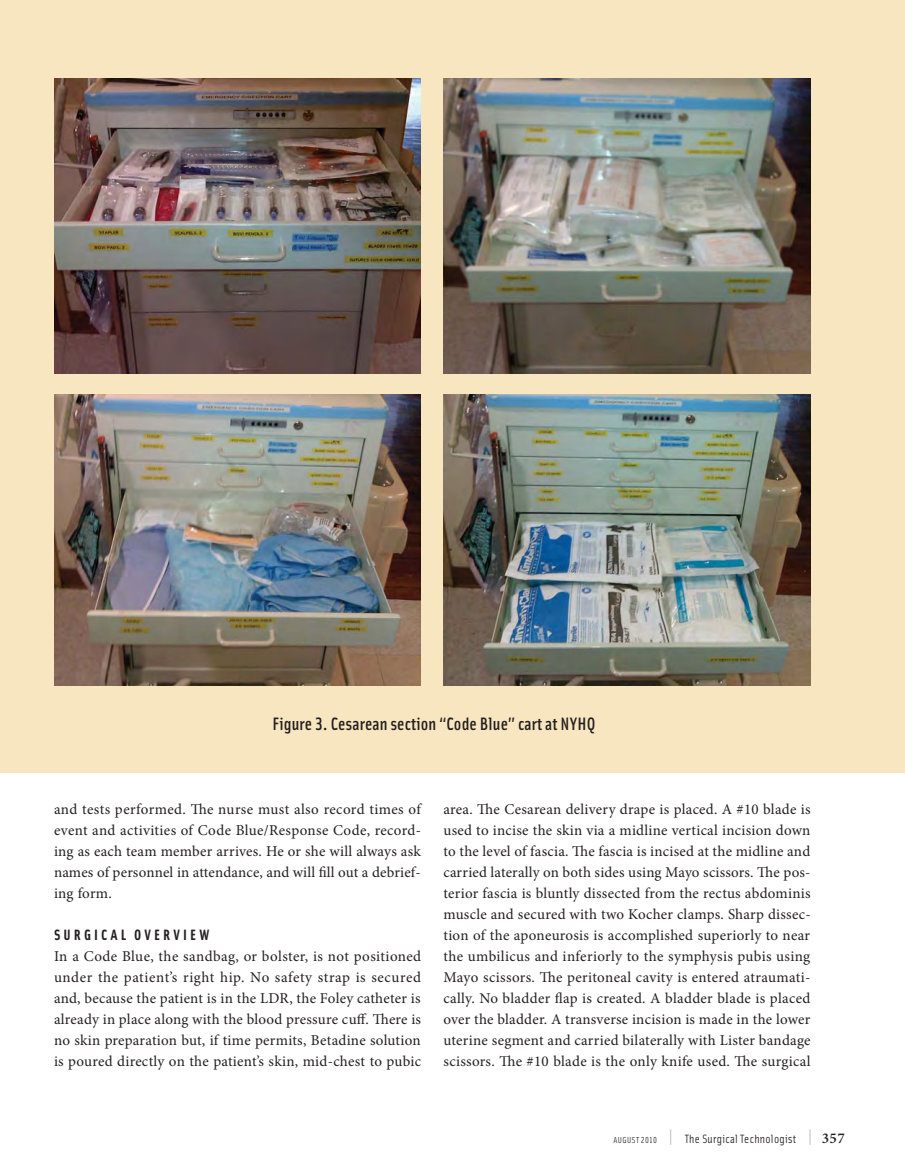
<style>
.page{position:relative;width:905px;height:1175px;background:#fff}
.page>*{position:absolute;margin:0;border:0;box-sizing:border-box;transform-origin:0 0}
.t1{font:18px "Solex Medium Lining";letter-spacing:.01em;color:#231f20}
.t2{font:15px/21px "Minion Pro";letter-spacing:.015em;color:#231f20;text-align:justify}
.t3{font:15px "Solex Bold Lining";letter-spacing:.205em;color:#231f20}
.t4{font:12px "Solex Regular Lining";letter-spacing:.025em;color:#231f20}
.t5{font:8.7px "Solex Regular Lining";letter-spacing:.05em;color:#231f20}
.s1{font-size:19.5px;color:#939598}
.s2{font-family:"Minion Pro";font-weight:600;font-size:15px}
</style>
<div class="page">
<div style="left:0;top:0;width:904px;height:772px;background:#f7e6bf"></div>
<img style="left:54px;top:79px;width:367px;height:294px">
<img style="left:54px;top:394px;width:367px;height:292px">
<img style="left:443px;top:79px;width:367px;height:294px">
<img style="left:443px;top:394px;width:367px;height:292px">
<p class="t1" style="left:272px;top:717px;width:324px">Figure 3. Cesarean section “Code Blue” cart at NYHQ</p>
<p class="t2" style="left:54px;top:800px;width:368px">and tests performed. The nurse must also record times of event and activities of Code Blue/Response Code, record&shy;ing as each team member arrives. He or she will always ask names of personnel in attendance, and will fill out a debrief&shy;ing form.</p>
<p class="t3" style="left:54px;top:929px;width:157px">SURGICAL OVERVIEW</p>
<p class="t2" style="left:54px;top:947px;width:368px">In a Code Blue, the sandbag, or bolster, is not positioned under the patient’s right hip. No safety strap is secured and, because the patient is in the LDR, the Foley catheter is already in place along with the blood pressure cuff. There is no skin preparation but, if time permits, Betadine solution is poured directly on the patient’s skin, mid-chest to pubic</p>
<p class="t2" style="left:443px;top:800px;width:369px">area. The Cesarean delivery drape is placed. A #10 blade is used to incise the skin via a midline vertical incision down to the level of fascia. The fascia is incised at the midline and carried laterally on both sides using Mayo scissors. The pos&shy;terior fascia is bluntly dissected from the rectus abdominis muscle and secured with two Kocher clamps. Sharp dissec&shy;tion of the aponeurosis is accomplished superiorly to near the umbilicus and inferiorly to the symphysis pubis using Mayo scissors. The peritoneal cavity is entered atraumati&shy;cally. No bladder flap is created. A bladder blade is placed over the bladder. A transverse incision is made in the lower uterine segment and carried bilaterally with Lister bandage scissors. The #10 blade is the only knife used. The surgical</p>
<p class="t5" style="left:613px;top:1136px;width:45px">AUGUST 2010</p>
<p class="t4" style="left:669px;top:1134px;width:177px"><span class="s1">|</span> The Surgical Technologist <span class="s1">|</span> <span class="s2">357</span></p>
</div>
